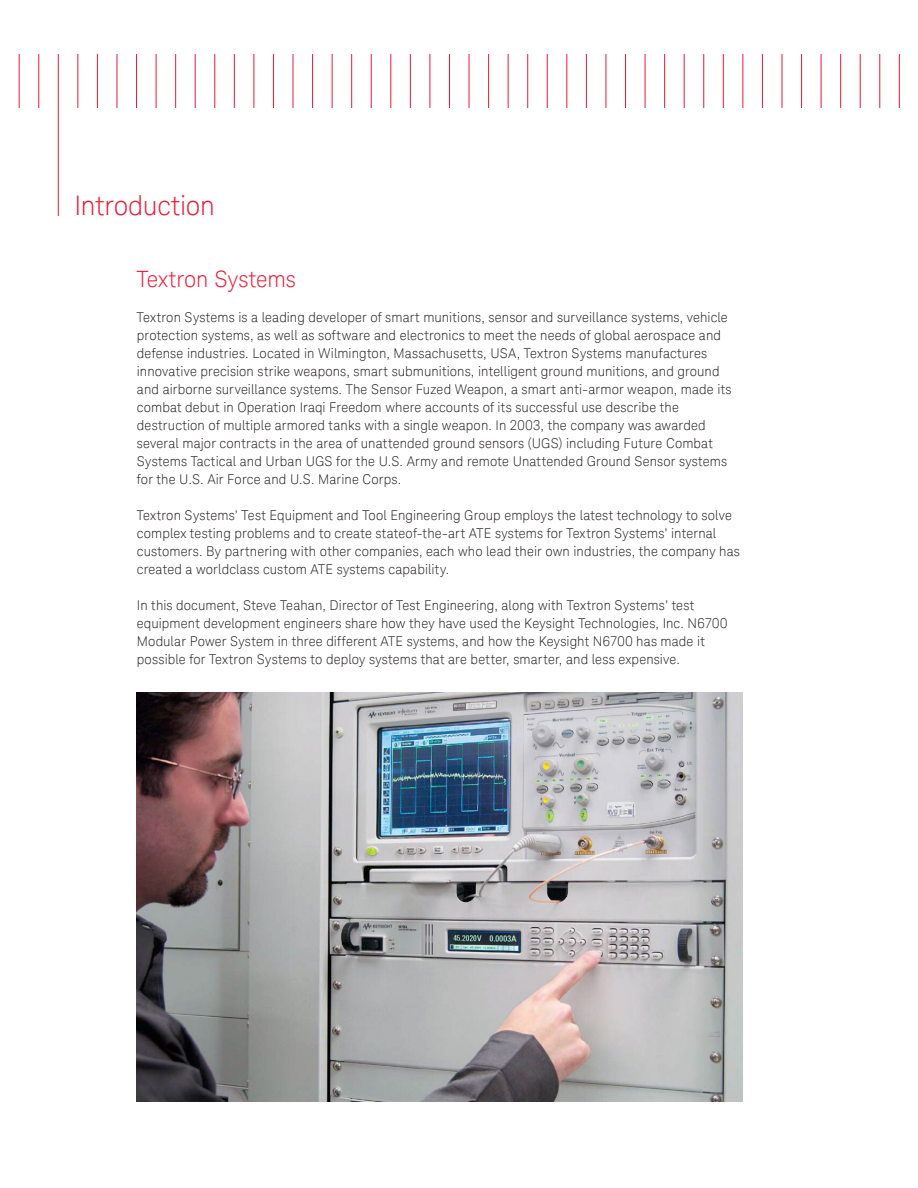
<style>
.page{position:relative;width:918px;height:1188px;background:#fff}
.page>*{position:absolute;margin:0;border:0;box-sizing:border-box;transform-origin:0 0}
.K_Heading_1_-_Intro{font:300 27px "Keysight Sans";letter-spacing:-.005em;color:#ed1a36}
.K_Heading_1{font:300 22.5px "Keysight Sans";letter-spacing:-.005em;color:#ed1a36}
.K_Body_Text{font:300 13.5px/18px "Keysight Sans";letter-spacing:.01em;color:#231f20}
</style>
<div class="page">
<img style="left:136px;top:692px;width:606px;height:409px">
<hr style="left:19px;top:54px;width:1px;height:54px;background:#ed1a36">
<hr style="left:38px;top:54px;width:1px;height:54px;background:#ed1a36">
<hr style="left:58px;top:54px;width:1px;height:162px;background:#ed1a36">
<hr style="left:77px;top:54px;width:1px;height:54px;background:#ed1a36">
<hr style="left:97px;top:54px;width:1px;height:54px;background:#ed1a36">
<hr style="left:117px;top:54px;width:1px;height:54px;background:#ed1a36">
<hr style="left:136px;top:54px;width:1px;height:54px;background:#ed1a36">
<hr style="left:156px;top:54px;width:1px;height:54px;background:#ed1a36">
<hr style="left:175px;top:54px;width:1px;height:54px;background:#ed1a36">
<hr style="left:195px;top:54px;width:1px;height:54px;background:#ed1a36">
<hr style="left:214px;top:54px;width:1px;height:54px;background:#ed1a36">
<hr style="left:234px;top:54px;width:1px;height:54px;background:#ed1a36">
<hr style="left:254px;top:54px;width:1px;height:54px;background:#ed1a36">
<hr style="left:273px;top:54px;width:1px;height:54px;background:#ed1a36">
<hr style="left:293px;top:54px;width:1px;height:54px;background:#ed1a36">
<hr style="left:312px;top:54px;width:1px;height:54px;background:#ed1a36">
<hr style="left:332px;top:54px;width:1px;height:54px;background:#ed1a36">
<hr style="left:351px;top:54px;width:1px;height:54px;background:#ed1a36">
<hr style="left:371px;top:54px;width:1px;height:54px;background:#ed1a36">
<hr style="left:390px;top:54px;width:1px;height:54px;background:#ed1a36">
<hr style="left:410px;top:54px;width:1px;height:54px;background:#ed1a36">
<hr style="left:430px;top:54px;width:1px;height:54px;background:#ed1a36">
<hr style="left:449px;top:54px;width:1px;height:54px;background:#ed1a36">
<hr style="left:469px;top:54px;width:1px;height:54px;background:#ed1a36">
<hr style="left:488px;top:54px;width:1px;height:54px;background:#ed1a36">
<hr style="left:508px;top:54px;width:1px;height:54px;background:#ed1a36">
<hr style="left:527px;top:54px;width:1px;height:54px;background:#ed1a36">
<hr style="left:547px;top:54px;width:1px;height:54px;background:#ed1a36">
<hr style="left:566px;top:54px;width:1px;height:54px;background:#ed1a36">
<hr style="left:586px;top:54px;width:1px;height:54px;background:#ed1a36">
<hr style="left:606px;top:54px;width:1px;height:54px;background:#ed1a36">
<hr style="left:625px;top:54px;width:1px;height:54px;background:#ed1a36">
<hr style="left:645px;top:54px;width:1px;height:54px;background:#ed1a36">
<hr style="left:664px;top:54px;width:1px;height:54px;background:#ed1a36">
<hr style="left:684px;top:54px;width:1px;height:54px;background:#ed1a36">
<hr style="left:703px;top:54px;width:1px;height:54px;background:#ed1a36">
<hr style="left:723px;top:54px;width:1px;height:54px;background:#ed1a36">
<hr style="left:742px;top:54px;width:1px;height:54px;background:#ed1a36">
<hr style="left:762px;top:54px;width:1px;height:54px;background:#ed1a36">
<hr style="left:782px;top:54px;width:1px;height:54px;background:#ed1a36">
<hr style="left:801px;top:54px;width:1px;height:54px;background:#ed1a36">
<hr style="left:821px;top:54px;width:1px;height:54px;background:#ed1a36">
<hr style="left:840px;top:54px;width:1px;height:54px;background:#ed1a36">
<hr style="left:860px;top:54px;width:1px;height:54px;background:#ed1a36">
<hr style="left:879px;top:54px;width:1px;height:54px;background:#ed1a36">
<hr style="left:899px;top:54px;width:1px;height:54px;background:#ed1a36">
<p class="K_Heading_1_-_Intro" style="left:74px;top:189px;width:142px">Introduction</p>
<p class="K_Heading_1" style="left:137px;top:266px;width:161px">Textron Systems</p>
<p class="K_Body_Text" style="left:137px;top:308px;width:596px">Textron Systems is a leading developer of smart munitions, sensor and surveillance systems, vehicle protection systems, as well as software and electronics to meet the needs of global aerospace and defense industries. Located in Wilmington, Massachusetts, USA, Textron Systems manufactures innovative precision strike weapons, smart submunitions, intelligent ground munitions, and ground and airborne surveillance systems. The Sensor Fuzed Weapon, a smart anti-armor weapon, made its combat debut in Operation Iraqi Freedom where accounts of its successful use describe the destruction of multiple armored tanks with a single weapon. In 2003, the company was awarded several major contracts in the area of unattended ground sensors (UGS) including Future Combat Systems Tactical and Urban UGS for the U.S. Army and remote Unattended Ground Sensor systems for the U.S. Air Force and U.S. Marine Corps.</p>
<p class="K_Body_Text" style="left:137px;top:506px;width:605px">Textron Systems’ Test Equipment and Tool Engineering Group employs the latest technology to solve complex testing problems and to create stateof-the-art ATE systems for Textron Systems’ internal customers. By partnering with other companies, each who lead their own industries, the company has created a worldclass custom ATE systems capability.</p>
<p class="K_Body_Text" style="left:137px;top:596px;width:592px">In this document, Steve Teahan, Director of Test Engineering, along with Textron Systems’ test equipment development engineers share how they have used the Keysight Technologies, Inc. N6700<br>Modular Power System in three different ATE systems, and how the Keysight N6700 has made it</p>
<p class="K_Body_Text" style="left:137px;top:650px;width:545px">possible for Textron Systems to deploy systems that are better, smarter, and less expensive.</p>
</div>
